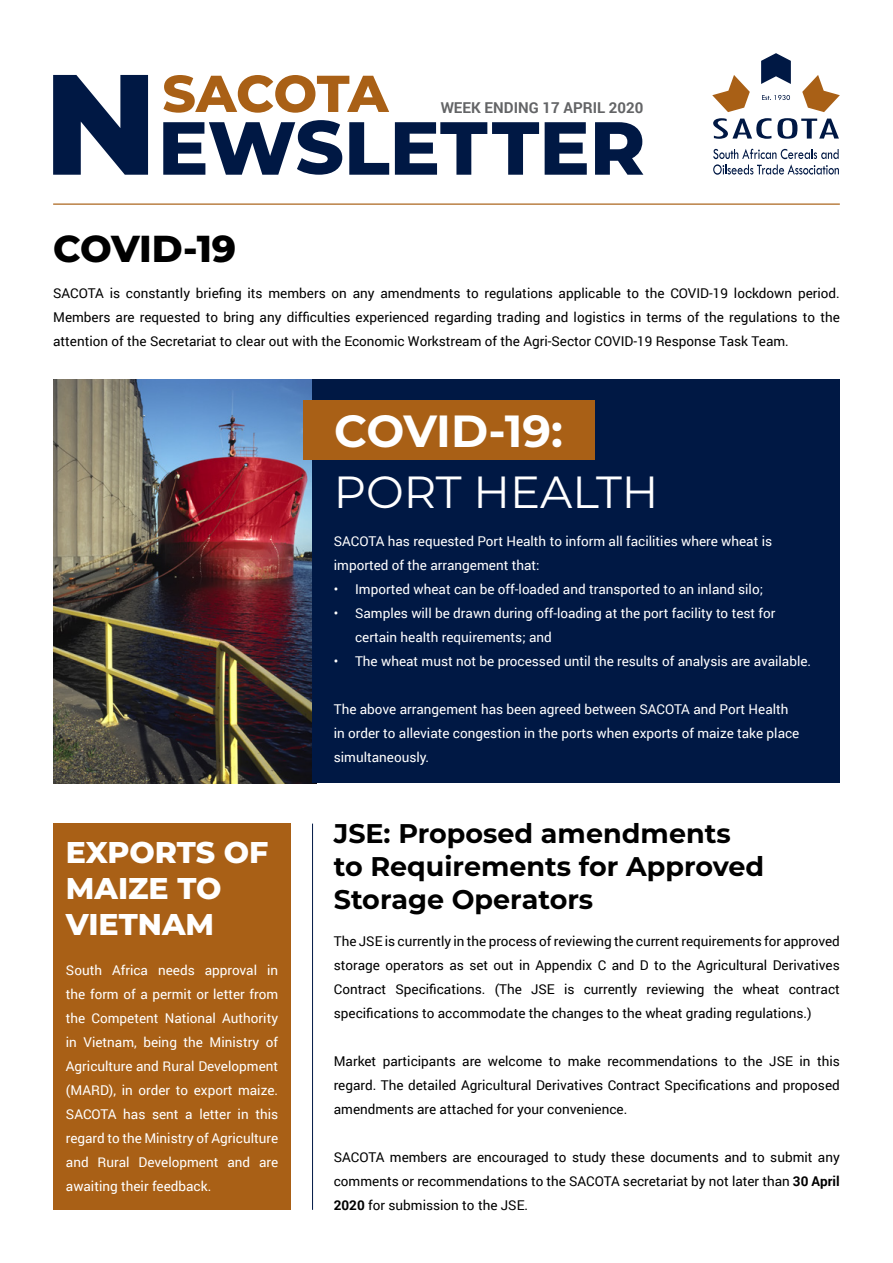
<style>
.page{position:relative;width:893px;height:1263px;background:#fff}
.page>*{position:absolute;margin:0;border:0;box-sizing:border-box;transform-origin:0 0}
.t1{font:45px "Montserrat";color:#fff}
.t2{font:700 45px "Montserrat";letter-spacing:-.015em;color:#fff}
.t3{font:800 37.5px "Montserrat";color:#000}
.t4{font:800 30px/36px "Montserrat";color:#fff}
.t5{font:700 27px/33px "Montserrat";color:#000}
.t6{font:700 15px "Roboto";color:#636466}
.t7{font:13.5px/24px "Roboto";color:#000;text-align:justify}
.t8{font:13.5px/24px "Roboto";color:#fff}
.s1{font-weight:700}
</style>
<div class="page">
<div style="left:53px;top:824px;width:238px;height:386px;background:#a96016"></div>
<svg style="left:53px;top:75px;width:95px;height:100px"></svg>
<svg style="left:163px;top:120px;width:179px;height:55px"></svg>
<svg style="left:349px;top:122px;width:40px;height:53px"></svg>
<svg style="left:395px;top:122px;width:144px;height:53px"></svg>
<svg style="left:545px;top:122px;width:42px;height:53px"></svg>
<svg style="left:595px;top:122px;width:48px;height:53px"></svg>
<hr style="left:53px;top:203px;width:787px;height:2px;background:#a96016">
<hr style="left:312px;top:824px;width:1px;height:386px;background:#001844">
<img style="left:53px;top:379px;width:260px;height:404px">
<div style="left:313px;top:379px;width:527px;height:404px;background:#001844"></div>
<div style="left:303px;top:401px;width:292px;height:59px;background:#a96016"></div>
<svg style="left:713px;top:149px;width:126px;height:26px"></svg>
<svg style="left:762px;top:95px;width:28px;height:5px"></svg>
<svg style="left:713px;top:118px;width:58px;height:21px"></svg>
<svg style="left:777px;top:118px;width:62px;height:21px"></svg>
<svg style="left:761px;top:53px;width:30px;height:31px"></svg>
<svg style="left:802px;top:75px;width:38px;height:37px"></svg>
<svg style="left:712px;top:75px;width:38px;height:37px"></svg>
<svg style="left:163px;top:75px;width:226px;height:38px"></svg>
<h2 class="t3" style="left:53px;top:221px;width:185px">COVID-19</h2>
<p class="t6" style="left:441px;top:97px;width:204px">WEEK ENDING 17 APRIL 2020</p>
<p class="t7" style="left:53px;top:280px;width:788px">SACOTA is constantly briefing its members on any amendments to regulations applicable to the COVID-19 lockdown period.<br>Members are requested to bring any difficulties experienced regarding trading and logistics in terms of the regulations to the attention of the Secretariat to clear out with the Economic Workstream of the Agri-Sector COVID-19 Response Task Team.</p>
<h1 class="t2" style="left:334px;top:399px;width:230px">COVID-19:</h1>
<h1 class="t1" style="left:334px;top:461px;width:326px">PORT HEALTH</h1>
<h3 class="t4" style="left:66px;top:833px;width:204px">EXPORTS OF<br>MAIZE TO<br>VIETNAM</h3>
<p class="t8" style="left:66px;top:957px;width:214px;text-align:justify">South Africa needs approval in the form of a permit or letter from the Competent National Authority in Vietnam, being the Ministry of Agriculture and Rural Development (MARD), in order to export maize.<br>SACOTA has sent a letter in this regard to the Ministry of Agriculture and Rural Development and are awaiting their feedback.</p>
<p class="t8" style="left:334px;top:529px;width:440px">SACOTA has requested Port Health to inform all facilities where wheat is imported of the arrangement that:</p>
<p class="t8" style="left:334px;top:577px;width:431px">• Imported wheat can be off-loaded and transported to an inland silo;</p>
<p class="t8" style="left:355px;top:601px;width:422px;text-indent:-21px">• Samples will be drawn during off-loading at the port facility to test for certain health requirements; and</p>
<p class="t8" style="left:334px;top:649px;width:479px">• The wheat must not be processed until the results of analysis are available.</p>
<p class="t8" style="left:334px;top:697px;width:467px">The above arrangement has been agreed between SACOTA and Port Health in order to alleviate congestion in the ports when exports of maize take place simultaneously.</p>
<h3 class="t5" style="left:334px;top:816px;width:432px">JSE: Proposed amendments to Requirements for Approved<br>Storage Operators</h3>
<p class="t7" style="left:334px;top:928px;width:508px">The JSE is currently in the process of reviewing the current requirements for approved storage operators as set out in Appendix C and D to the Agricultural Derivatives Contract Specifications. (The JSE is currently reviewing the wheat contract specifications to accommodate the changes to the wheat grading regulations.)</p>
<p class="t7" style="left:334px;top:1048px;width:508px">Market participants are welcome to make recommendations to the JSE in this regard. The detailed Agricultural Derivatives Contract Specifications and proposed amendments are attached for your convenience.</p>
<p class="t7" style="left:334px;top:1144px;width:507px">SACOTA members are encouraged to study these documents and to submit any comments or recommendations to the SACOTA secretariat by not later than <span class="s1">30 April 2020</span> for submission to the JSE.</p>
</div>
